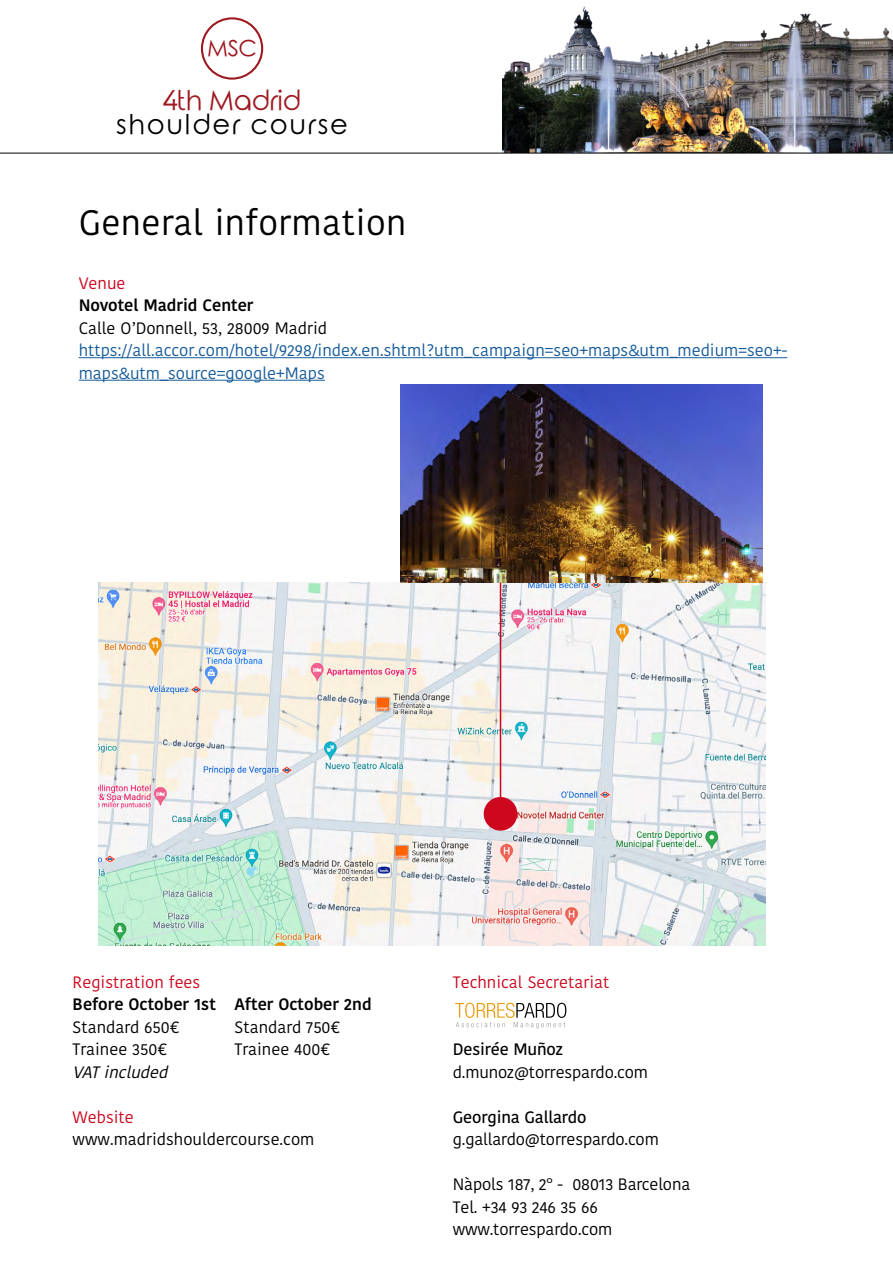
<style>
.page{position:relative;width:893px;height:1263px;background:#fff}
.page>*{position:absolute;margin:0;border:0;box-sizing:border-box;transform-origin:0 0}
.t1{font:35.25px "Kohinoor Telugu";letter-spacing:.01em;color:#000}
.t2{font:27.3px "Rounded Elegance";letter-spacing:.06em;color:#000}
.t3{font:27.3px "Rounded Elegance";letter-spacing:-.02em;color:#9f171f}
.t4{font:22.65px "Rounded Elegance";color:#9f171f}
.t5{font:16.5px/22.5px "Kohinoor Telugu";letter-spacing:-.01em;color:#000}
.t6{font:16.5px/22.5px "Kohinoor Telugu";color:#165b9a}
.t7{font:600 16.5px "Kohinoor Telugu";color:#000}
.t8{font:16.5px "Kohinoor Telugu";color:#cd071e}
.t9{font:500 16.5px "Kohinoor Telugu";letter-spacing:-.01em;color:#000}
.t10{font:italic 16.5px "Kohinoor Telugu";color:#000}
.s1{font-family:"Avenir"}
</style>
<div class="page">
<div style="left:201px;top:17px;width:62px;height:63px;border:2px solid #9f171f;border-radius:50%"></div>
<img style="left:503px;top:6px;width:390px;height:147px">
<hr style="left:0;top:153px;width:893px;height:1px;background:#000">
<hr style="left:79px;top:357px;width:708px;height:1px;background:#165b9a">
<hr style="left:79px;top:380px;width:246px;height:1px;background:#165b9a">
<svg style="left:455px;top:1003px;width:111px;height:25px"></svg>
<img style="left:99px;top:583px;width:667px;height:363px">
<img style="left:400px;top:385px;width:363px;height:198px">
<hr style="left:500px;top:583px;width:1px;height:223px;background:#cd071e">
<div style="left:484px;top:797px;width:33px;height:34px;background:#cd071e;border-radius:50%"></div>
<h3 class="t4" style="left:207px;top:35px;width:51px">MSC</h3>
<h2 class="t3" style="left:163px;top:84px;width:140px">4th Madrid</h2>
<h2 class="t2" style="left:116px;top:109px;width:233px">shoulder course</h2>
<h1 class="t1" style="left:79px;top:202px;width:329px">General information</h1>
<p class="t8" style="left:79px;top:273px;width:48px">Venue</p>
<p class="t7" style="left:79px;top:296px;width:176px">Novotel Madrid Center</p>
<p class="t5" style="left:79px;top:317px;width:250px">Calle O’Donnell, 53, 28009 Madrid</p>
<p class="t6" style="left:79px;top:339px;width:710px">https://all.accor.com/hotel/9298/index.en.shtml?utm_campaign=seo+maps&amp;utm_medium=seo+- maps&amp;utm_source=google+Maps</p>
<p class="t8" style="left:73px;top:972px;width:129px">Registration fees</p>
<p class="t7" style="left:73px;top:995px;width:300px">Before October 1st After October 2nd</p>
<p class="t5" style="left:73px;top:1016px;width:108px">Standard 650€</p>
<p class="t5" style="left:235px;top:1016px;width:107px">Standard 750€</p>
<p class="t5" style="left:73px;top:1038px;width:96px">Trainee 350€</p>
<p class="t5" style="left:235px;top:1038px;width:97px">Trainee 400€</p>
<p class="t10" style="left:73px;top:1062px;width:102px">VATincluded</p>
<p class="t8" style="left:73px;top:1107px;width:63px">Website</p>
<p class="t5" style="left:73px;top:1128px;width:243px">www.madridshouldercourse.com</p>
<p class="t8" style="left:453px;top:972px;width:158px">Technical Secretariat</p>
<p class="t9" style="left:453px;top:1040px;width:112px">Desirée Muñoz</p>
<p class="t5" style="left:453px;top:1061px;width:197px">d.munoz@torrespardo.com</p>
<p class="t9" style="left:453px;top:1107px;width:135px">Georgina Gallardo</p>
<p class="t5" style="left:453px;top:1128px;width:208px">g.gallardo@torrespardo.com</p>
<p class="t5" style="left:453px;top:1173px;width:239px">Nàpols 187, 2<span class="s1">º</span> - 08013 Barcelona<br>Tel. +34 93 246 35 66 www.torrespardo.com</p>
</div>
